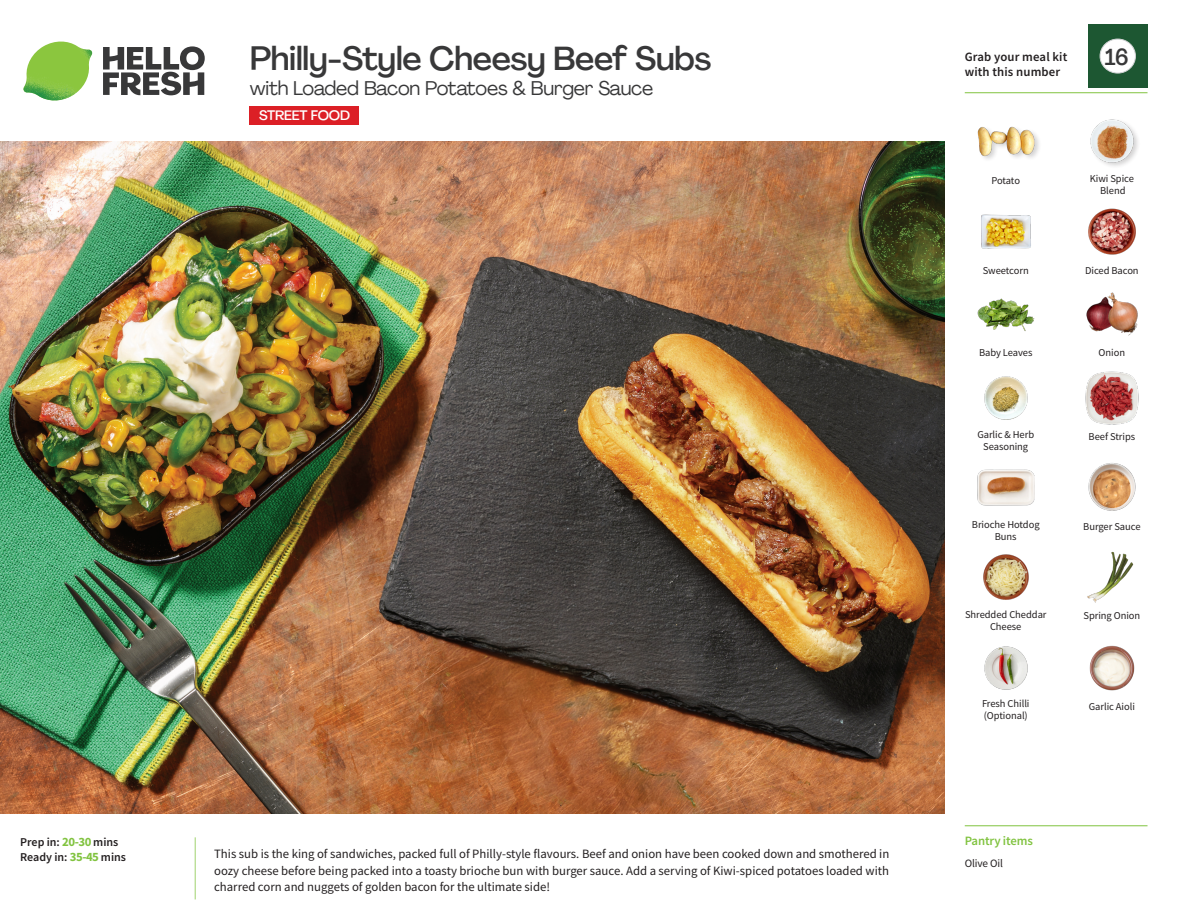
<style>
.page{position:relative;width:1188px;height:918px;background:#fff}
.page>*{position:absolute;margin:0;border:0;box-sizing:border-box;transform-origin:0 0}
._15_Titel_UK{font:500 33px "Agrandir";letter-spacing:-.01em;color:#383839}
._002_Label_Nr{font:500 22.8px "Agrandir";color:#383839;scale:.94 1}
._15_Titel_UK-2{font:19.5px "Agrandir";letter-spacing:-.01em;color:#383839}
.t1{font:500 13.5px "Agrandir";letter-spacing:-.01em;color:#fff}
.Step_6_Text_AU{font:12.75px/16.5px "Source Sans Pro";color:#231f20;text-align:justify}
.t2{font:600 12.75px/15px "Source Sans Pro";letter-spacing:.01em;color:#231f20}
._04_Headers_Front{font:600 12.75px "Source Sans Pro";letter-spacing:-.01em;color:#81c340}
._04_Intro{font:600 12px "Source Sans Pro";color:#231f20}
._05_Pantry{font:11.25px "Source Sans Pro";letter-spacing:-.01em;color:#231f20}
._18_FRONT_ingredients{font:10.5px/12px "Source Sans Pro";letter-spacing:-.005em;color:#231f20;text-align:center}
.s1{font-weight:700;font-size:12.75px;color:#81c340}
</style>
<div class="page">
<svg style="left:103px;top:46px;width:102px;height:49px"></svg>
<img style="left:23px;top:42px;width:69px;height:59px">
<div style="left:250px;top:106px;width:109px;height:19px;background:#dc1f26"></div>
<img style="left:0;top:142px;width:945px;height:672px">
<img style="left:1086px;top:292px;width:52px;height:44px">
<img style="left:1085px;top:371px;width:54px;height:54px">
<img style="left:984px;top:376px;width:44px;height:44px">
<img style="left:977px;top:469px;width:57px;height:37px">
<img style="left:1087px;top:551px;width:47px;height:52px">
<img style="left:983px;top:554px;width:46px;height:46px">
<img style="left:1089px;top:645px;width:46px;height:46px">
<img style="left:984px;top:646px;width:44px;height:44px">
<img style="left:977px;top:298px;width:57px;height:33px">
<img style="left:981px;top:214px;width:50px;height:35px">
<img style="left:1088px;top:208px;width:48px;height:47px">
<div style="left:977px;top:126px;width:65px;height:37px;background:#231f20;opacity:.2"></div>
<img style="left:977px;top:126px;width:57px;height:37px">
<img style="left:1090px;top:119px;width:48px;height:47px">
<img style="left:1088px;top:463px;width:48px;height:48px">
<hr style="left:965px;top:825px;width:183px;height:1px;background:#81c340">
<hr style="left:965px;top:92px;width:183px;height:1px;background:#81c340">
<div style="left:1088px;top:24px;width:60px;height:64px;background:#1d5732"></div>
<div style="left:1100px;top:39px;width:35px;height:34px;background:#fff;border-radius:50%"></div>
<div style="left:1100px;top:39px;width:36px;height:34px;border:1px solid #d1d2d4;border-radius:50%"></div>
<p class="_04_Intro" style="left:20px;top:834px;width:100px">Prep in: <span class="s1">20-30</span> mins</p>
<p class="_04_Intro" style="left:20px;top:849px;width:107px">Ready in: <span class="s1">35-45</span> mins</p>
<p class="_15_Titel_UK" style="left:250px;top:38px;width:463px">Philly-Style Cheesy Beef Subs</p>
<p class="_15_Titel_UK-2" style="left:250px;top:76px;width:405px">with Loaded Bacon Potatoes &amp; Burger Sauce</p>
<p class="t1" style="left:259px;top:107px;width:93px">STREET FOOD</p>
<p class="Step_6_Text_AU" style="left:214px;top:845px;width:677px">This sub is the king of sandwiches, packed full of Philly-style flavours. Beef and onion have been cooked down and smothered in oozy cheese before being packed into a toasty brioche bun with burger sauce. Add a serving of Kiwi-spiced potatoes loaded with charred corn and nuggets of golden bacon for the ultimate side!</p>
<p class="t2" style="left:965px;top:49px;width:104px">Grab your meal kit with this number</p>
<p class="_002_Label_Nr" style="left:1105px;top:43px;width:27px">16</p>
<p class="_18_FRONT_ingredients" style="left:992px;top:174px;width:30px">Potato</p>
<p class="_18_FRONT_ingredients" style="left:983px;top:265px;width:48px">Sweetcorn</p>
<p class="_18_FRONT_ingredients" style="left:1090px;top:172px;width:46px">Kiwi Spice<br>Blend</p>
<p class="_18_FRONT_ingredients" style="left:1085px;top:265px;width:55px">Diced Bacon</p>
<p class="_18_FRONT_ingredients" style="left:979px;top:346px;width:55px">Baby Leaves</p>
<p class="_18_FRONT_ingredients" style="left:1099px;top:346px;width:28px">Onion</p>
<p class="_18_FRONT_ingredients" style="left:977px;top:429px;width:58px">Garlic &amp; Herb<br>Seasoning</p>
<p class="_18_FRONT_ingredients" style="left:1089px;top:431px;width:48px">Beef Strips</p>
<p class="_18_FRONT_ingredients" style="left:972px;top:518px;width:69px">Brioche Hotdog</p>
<p class="_18_FRONT_ingredients" style="left:1083px;top:520px;width:59px">Burger Sauce</p>
<p class="_18_FRONT_ingredients" style="left:995px;top:530px;width:23px">Buns</p>
<p class="_18_FRONT_ingredients" style="left:965px;top:608px;width:83px">Shredded Cheddar</p>
<p class="_18_FRONT_ingredients" style="left:1083px;top:610px;width:58px">Spring Onion</p>
<p class="_18_FRONT_ingredients" style="left:990px;top:620px;width:33px">Cheese</p>
<p class="_18_FRONT_ingredients" style="left:982px;top:698px;width:49px;text-align:left">Fresh Chilli (Optional)</p>
<p class="_04_Headers_Front" style="left:965px;top:833px;width:70px">Pantry items</p>
<p class="_05_Pantry" style="left:965px;top:856px;width:40px">Olive Oil</p>
<p class="_18_FRONT_ingredients" style="left:1089px;top:701px;width:48px">Garlic Aioli</p>
</div>
